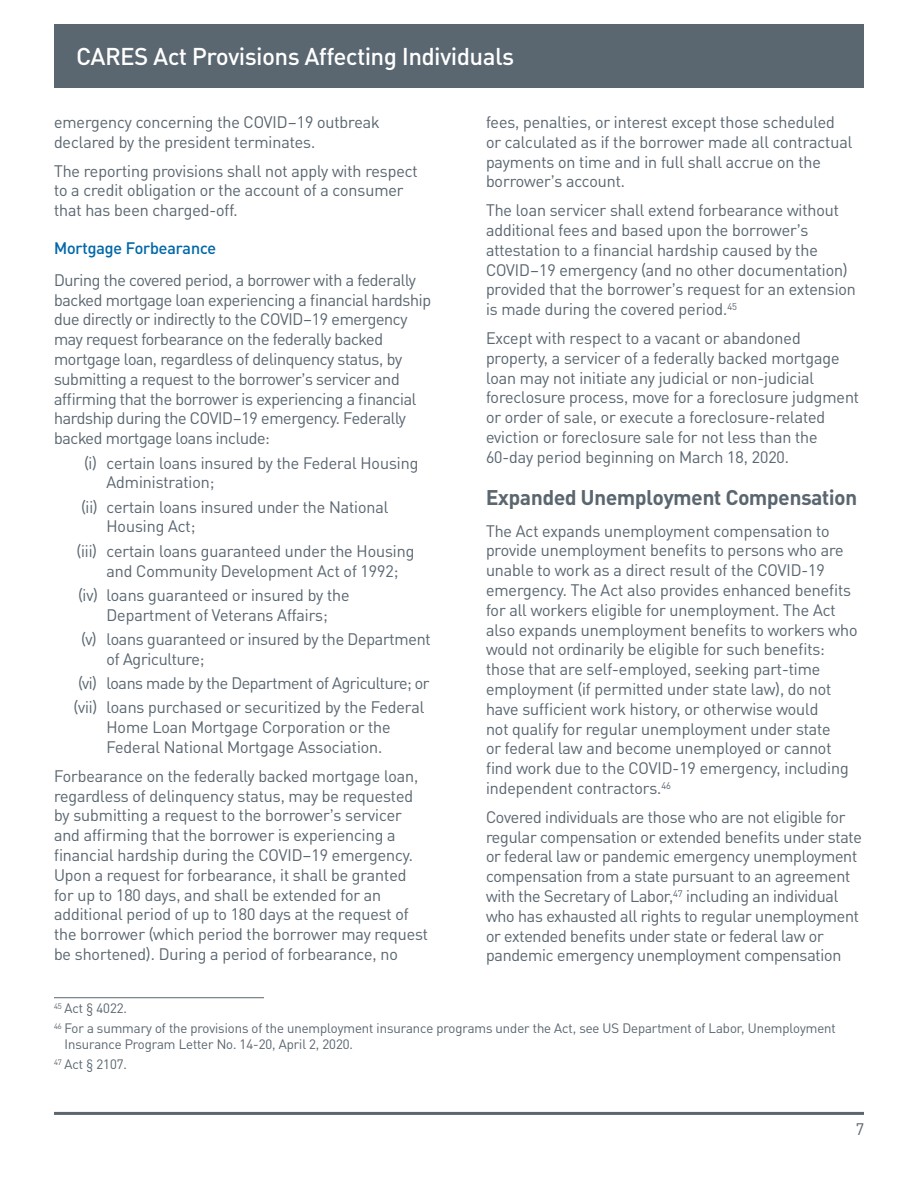
<style>
.page{position:relative;width:918px;height:1188px;background:#fff}
.page>*{position:absolute;margin:0;border:0;box-sizing:border-box;transform-origin:0 0}
.t1{font:500 24px "PNC Brand";color:#fff}
.Heading_1{font:700 21px "PNC Brand";color:#5a6670}
.Body_copy{font:16.5px/19.8px "PNC Brand";color:#5a6670}
.Body_Copy_first_para{font:16.5px/19.8px "PNC Brand";color:#5a6670}
.Body_Copy_first_para-2{font:16.5px "PNC Brand";letter-spacing:-.02em;color:#5a6670}
.Heading_2{font:500 16.5px "PNC Brand";color:#0068a9}
.t2{font:13.5px/15.8px "PNC Brand";color:#5a6670}
</style>
<div class="page">
<div style="left:54px;top:24px;width:810px;height:63px;background:#5a6670"></div>
<hr style="left:54px;top:997px;width:210px;height:1px;background:#5a6670">
<hr style="left:54px;top:1112px;width:810px;height:3px;background:#5a6670">
<h1 class="t1" style="left:76px;top:41px;width:439px">CARES Act Provisions Affecting Individuals</h1>
<p class="Body_copy" style="left:54px;top:112px;width:327px">emergency concerning the COVID–19 outbreak declared by the president terminates.</p>
<p class="Body_copy" style="left:54px;top:160px;width:365px">The reporting provisions shall not apply with respect to a credit obligation or the account of a consumer that has been charged-off.</p>
<p class="Heading_2" style="left:54px;top:237px;width:164px">Mortgage Forbearance</p>
<p class="Body_Copy_first_para" style="left:54px;top:270px;width:379px">During the covered period, a borrower with a federally backed mortgage loan experiencing a financial hardship due directly or indirectly to the COVID–19 emergency may request forbearance on the federally backed mortgage loan, regardless of delinquency status, by submitting a request to the borrower’s servicer and affirming that the borrower is experiencing a financial hardship during the COVID–19 emergency. Federally backed mortgage loans include:</p>
<p class="Body_Copy_first_para" style="left:106px;top:452px;width:313px;text-indent:-22px">(i) certain loans insured by the Federal Housing<br>Administration;</p>
<p class="Body_Copy_first_para" style="left:106px;top:496px;width:283px;text-indent:-26px">(ii) certain loans insured under the National<br>Housing Act;</p>
<p class="Body_Copy_first_para" style="left:106px;top:541px;width:309px;text-indent:-30px">(iii) certain loans guaranteed under the Housing and Community Development Act of 1992;</p>
<p class="Body_Copy_first_para" style="left:78px;top:585px;width:273px;text-align:center">(iv) loans guaranteed or insured by the<br>Department of Veterans Affairs;</p>
<p class="Body_Copy_first_para" style="left:106px;top:629px;width:326px;text-indent:-26px">(v) loans guaranteed or insured by the Department of Agriculture;</p>
<p class="Body_Copy_first_para-2" style="left:78px;top:673px;width:353px">(vi) loans made by the Department of Agriculture; or</p>
<p class="Body_Copy_first_para" style="left:74px;top:697px;width:352px;text-align:center">(vii) loans purchased or securitized by the Federal<br>Home Loan Mortgage Corporation or the<br>Federal National Mortgage Association.</p>
<p class="Body_copy" style="left:54px;top:766px;width:376px">Forbearance on the federally backed mortgage loan, regardless of delinquency status, may be requested by submitting a request to the borrower’s servicer and affirming that the borrower is experiencing a financial hardship during the COVID–19 emergency.<br>Upon a request for forbearance, it shall be granted for up to 180 days, and shall be extended for an additional period of up to 180 days at the request of the borrower (which period the borrower may request be shortened). During a period of forbearance, no</p>
<p class="Body_copy" style="left:486px;top:112px;width:368px">fees, penalties, or interest except those scheduled or calculated as if the borrower made all contractual payments on time and in full shall accrue on the borrower’s account.</p>
<p class="Body_copy" style="left:486px;top:200px;width:371px">The loan servicer shall extend forbearance without additional fees and based upon the borrower’s attestation to a financial hardship caused by the COVID–19 emergency (and no other documentation) provided that the borrower’s request for an extension is made during the covered period.<sup>45</sup></p>
<p class="Body_copy" style="left:486px;top:328px;width:375px">Except with respect to a vacant or abandoned property, a servicer of a federally backed mortgage loan may not initiate any judicial or non-judicial foreclosure process, move for a foreclosure judgment or order of sale, or execute a foreclosure-related eviction or foreclosure sale for not less than the 60-day period beginning on March 18, 2020.</p>
<p class="Heading_1" style="left:486px;top:483px;width:373px">Expanded Unemployment Compensation</p>
<p class="Body_Copy_first_para" style="left:486px;top:520px;width:373px">The Act expands unemployment compensation to provide unemployment benefits to persons who are unable to work as a direct result of the COVID-19 emergency. The Act also provides enhanced benefits for all workers eligible for unemployment. The Act also expands unemployment benefits to workers who would not ordinarily be eligible for such benefits: those that are self-employed, seeking part-time employment (if permitted under state law), do not have sufficient work history, or otherwise would<br>not qualify for regular unemployment under state<br>or federal law and become unemployed or cannot find work due to the COVID-19 emergency, including independent contractors.<sup>46</sup></p>
<p class="Body_copy" style="left:486px;top:807px;width:377px">Covered individuals are those who are not eligible for regular compensation or extended benefits under state or federal law or pandemic emergency unemployment compensation from a state pursuant to an agreement with the Secretary of Labor,<sup>47</sup> including an individual who has exhausted all rights to regular unemployment or extended benefits under state or federal law or pandemic emergency unemployment compensation</p>
<p class="t2" style="left:54px;top:1000px;width:74px"><sup>45</sup> Act § 4022.</p>
<p class="t2" style="left:64px;top:1020px;width:773px;text-indent:-10px"><sup>46</sup> For a summary of the provisions of the unemployment insurance programs under the Act, see US Department of Labor, Unemployment<br>Insurance Program Letter No. 14-20, April 2, 2020.</p>
<p class="t2" style="left:54px;top:1056px;width:74px"><sup>47</sup> Act § 2107.</p>
<p class="Body_Copy_first_para" style="left:856px;top:1119px;width:10px">7</p>
</div>
